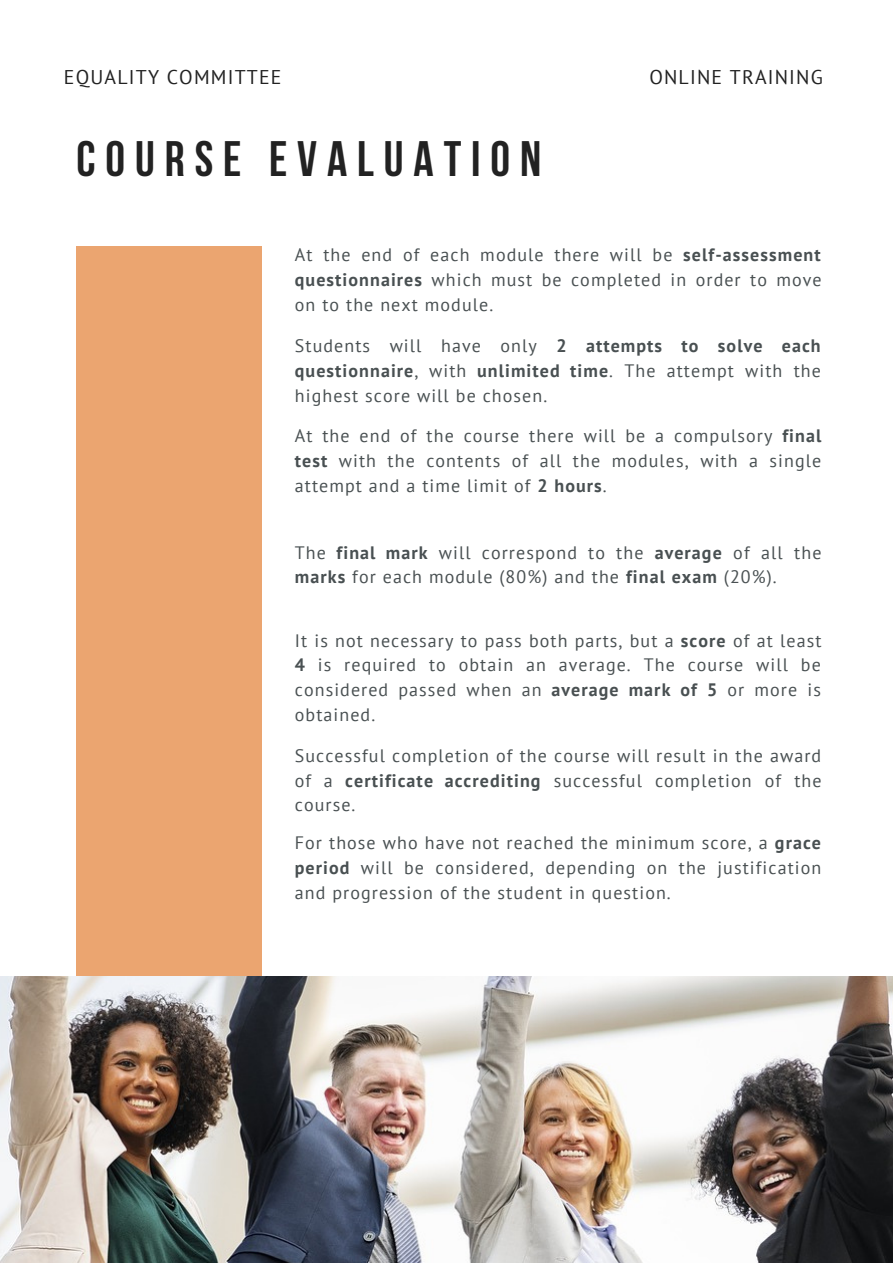
<style>
.page{position:relative;width:893px;height:1264px;background:#fff}
.page>*{position:absolute;margin:0;border:0;box-sizing:border-box;transform-origin:0 0}
.t1{font:700 49.65px "Bebas Neue";letter-spacing:.2em;color:#222}
.t2{font:19.8px "PT Sans";letter-spacing:.06em;color:#222}
.t3{font:18px/24.6px "PT Sans";letter-spacing:.06em;color:#495052;text-align:justify}
.s1{font-weight:700}
</style>
<div class="page">
<div style="left:77px;top:246px;width:184px;height:970px;background:#eba570"></div>
<img style="left:0;top:976px;width:892px;height:286px">
<p class="t2" style="left:64px;top:64px;width:219px">EQUALITY COMMITTEE</p>
<p class="t2" style="left:649px;top:64px;width:175px">ONLINE TRAINING</p>
<p class="t1" style="left:77px;top:139px;width:466px">COURSE EVALUATION</p>
<p class="t3" style="left:295px;top:242px;width:528px">At the end of each module there will be <span class="s1">self-assessment questionnaires</span> which must be completed in order to move on to the next module.</p>
<p class="t3" style="left:295px;top:333px;width:527px">Students will have only <span class="s1">2 attempts to solve each questionnaire</span>, with <span class="s1">unlimited time</span>. The attempt with the highest score will be chosen.</p>
<p class="t3" style="left:295px;top:423px;width:528px">At the end of the course there will be a compulsory <span class="s1">final test</span> with the contents of all the modules, with a single attempt and a time limit of <span class="s1">2 hours</span>.</p>
<p class="t3" style="left:295px;top:540px;width:528px">The <span class="s1">final mark</span> will correspond to the <span class="s1">average</span> of all the <span class="s1">marks</span> for each module (80%) and the <span class="s1">final exam</span> (20%).</p>
<p class="t3" style="left:295px;top:627px;width:528px">It is not necessary to pass both parts, but a <span class="s1">score</span> of at least <span class="s1">4</span> is required to obtain an average. The course will be considered passed when an <span class="s1">average mark of 5</span> or more is obtained.</p>
<p class="t3" style="left:295px;top:743px;width:528px">Successful completion of the course will result in the award of a <span class="s1">certificate accrediting</span> successful completion of the course.</p>
<p class="t3" style="left:295px;top:830px;width:528px">For those who have not reached the minimum score, a <span class="s1">grace period</span> will be considered, depending on the justification and progression of the student in question.</p>
</div>
